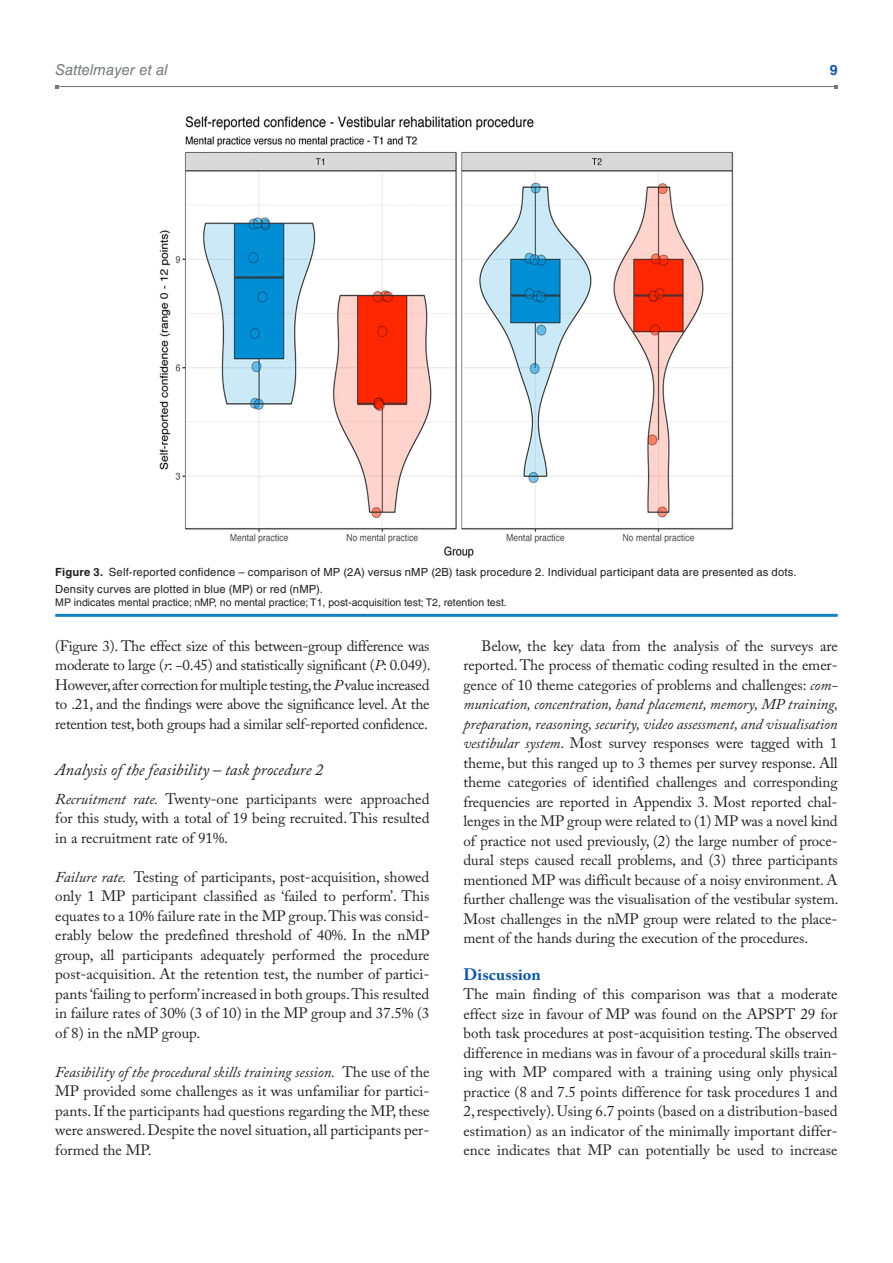
<style>
.page{position:relative;width:893px;height:1263px;background:#fff}
.page>*{position:absolute;margin:0;border:0;box-sizing:border-box;transform-origin:0 0}
.t1{font:italic 16.5px "Adobe Caslon Pro";color:#231f20}
.t2{font:700 16.5px "Adobe Caslon Pro";letter-spacing:.005em;color:#1055a4}
.t3{font:15px/19.5px "Adobe Caslon Pro";color:#231f20;text-align:justify}
.t4{font:italic 15px "Helvetica LT Std";color:#76787b}
.t5{font:700 14.25px "Helvetica LT Std";color:#1055a4}
.t6{font:11.25px/16.5px "Helvetica LT Std";letter-spacing:.015em;color:#231f20}
.t7{font:10.5px "Helvetica LT Std";color:#231f20}
.s1{font-weight:700}
.s2{font-style:italic}
</style>
<div class="page">
<hr style="left:57px;top:86px;width:779px;height:1px;background:#76787b">
<hr style="left:55px;top:614px;width:783px;height:3px;background:#1582c5">
<img style="left:159px;top:116px;width:575px;height:443px">
<p class="t4" style="left:55px;top:61px;width:114px">Sattelmayer et al</p>
<p class="t5" style="left:830px;top:61px;width:9px">9</p>
<p class="t6" style="left:55px;top:564px;width:743px"><span class="s1">Figure 3.</span> Self-reported confidence – comparison of MP (2A) versus nMP (2B) task procedure 2. I ndividual participant data are presented as dots.<br>Density curves are plotted in blue (MP) or red (nMP).</p>
<p class="t7" style="left:55px;top:596px;width:453px">MP indicates mental practice; nMP, no mental practice; T1, post-acquisition test; T2, retention test.</p>
<p class="t3" style="left:55px;top:636px;width:377px">(Figure 3). The effect size of this between-group difference was moderate to large (<span class="s2">r</span>: −0.45) and statistically significant (<span class="s2">P</span>: 0.049).<br>However, after correction for multiple testing, the <span class="s2">P</span> value increased to .21, and the findings were above the significance level. At the retention test, both groups had a similar self-reported confidence.</p>
<p class="t1" style="left:55px;top:760px;width:270px">Analysis of the feasibility – task procedure 2</p>
<p class="t3" style="left:55px;top:789px;width:376px"><span class="s2">Recruitment rate.</span> Twenty-one participants were approached for this study, with a total of 19 being recruited. This resulted in a recruitment rate of 91%.</p>
<p class="t3" style="left:55px;top:867px;width:376px"><span class="s2">Failure rate.</span> Testing of participants, post-acquisition, showed only 1 MP participant classified as ‘failed to perform’. This equates to a 10% failure rate in the MP group. This was consid&shy;erably below the predefined threshold of 40%. In the nMP group, all participants adequately performed the procedure post-acquisition. At the retention test, the number of partici&shy;pants ‘failing to perform’ increased in both groups. This resulted in failure rates of 30% (3 of 10) in the MP group and 37.5% (3 of 8) in the nMP group.</p>
<p class="t3" style="left:55px;top:1062px;width:376px"><span class="s2">Feasibility of the procedural skills training session.</span> The use of the MP provided some challenges as it was unfamiliar for partici&shy;pants. If the participants had questions regarding the MP, these were answered. Despite the novel situation, all participants per&shy;formed the MP.</p>
<p class="t3" style="left:463px;top:636px;width:377px;text-indent:18px">Below, the key data from the analysis of the surveys are reported. The process of thematic coding resulted in the emer&shy;gence of 10 theme categories of problems and challenges: <span class="s2">com&shy;munication, concentration, hand placement, memory, MP training, preparation, reasoning, security, video assessment, and visualisation vestibular system</span>. Most survey responses were tagged with 1 theme, but this ranged up to 3 themes per survey response. All theme categories of identified challenges and corresponding frequencies are reported in Appendix 3. Most reported chal&shy;lenges in the MP group were related to (1) MP was a novel kind of practice not used previously, (2) the large number of proce&shy;dural steps caused recall problems, and (3) three participants mentioned MP was difficult because of a noisy environment. A further challenge was the visualisation of the vestibular system.<br>Most challenges in the nMP group were related to the place&shy;ment of the hands during the execution of the procedures.</p>
<p class="t2" style="left:463px;top:964px;width:79px">Discussion</p>
<p class="t3" style="left:463px;top:984px;width:376px">The main finding of this comparison was that a moderate effect size in favour of MP was found on the APSPT 29 for both task procedures at post-acquisition testing. The observed difference in medians was in favour of a procedural skills train&shy;ing with MP compared with a training using only physical practice (8 and 7.5 points difference for task procedures 1 and 2, respectively). Using 6.7 points (based on a distribution-based estimation) as an indicator of the minimally important differ&shy;ence indicates that MP can potentially be used to increase</p>
</div>
